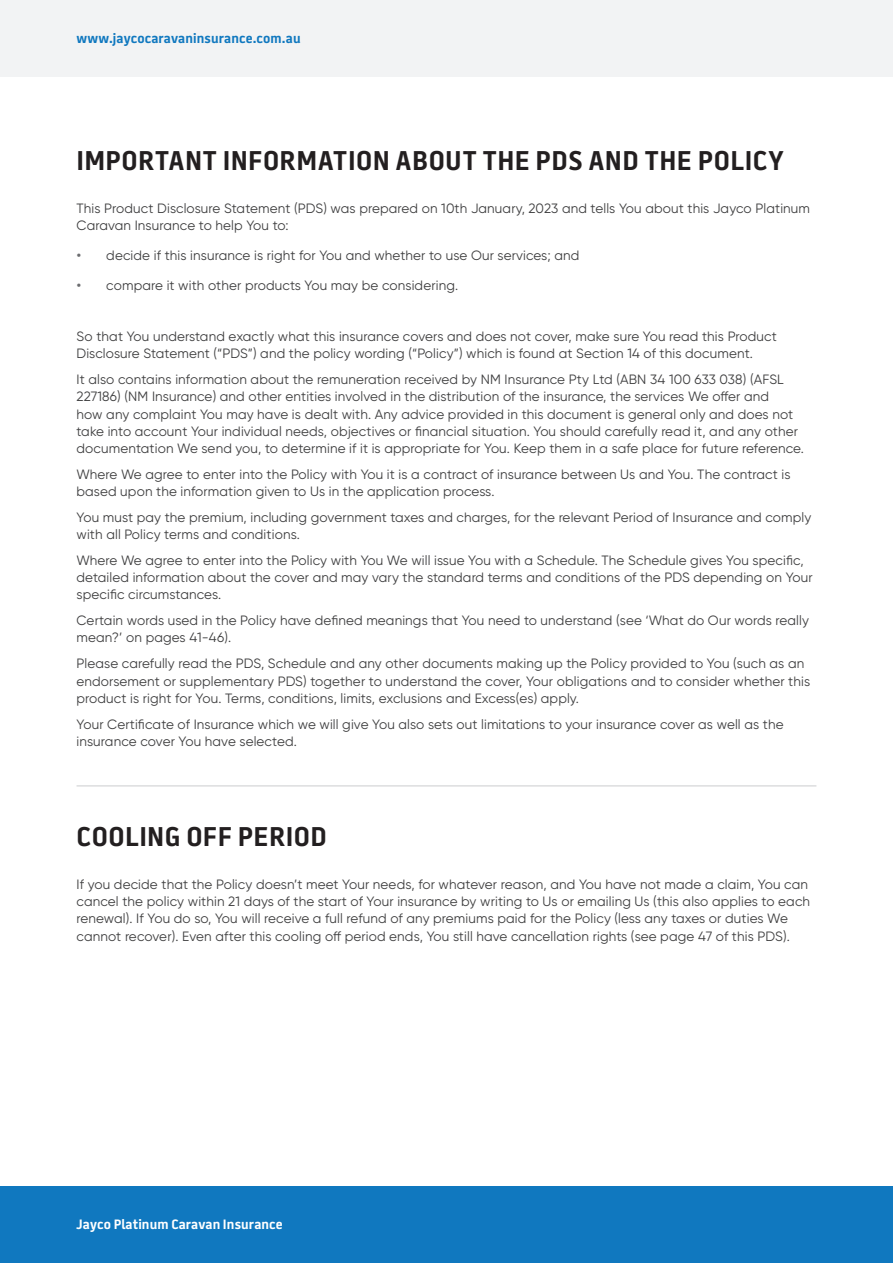
<style>
.page{position:relative;width:893px;height:1263px;background:#fff}
.page>*{position:absolute;margin:0;border:0;box-sizing:border-box;transform-origin:0 0}
.t1{font:700 27px "Battersea SANS";letter-spacing:.02em;color:#231f20}
.t2{font:13.5px/17.2px "Gilroy";letter-spacing:.01em;color:#3e3e3f}
.t3{font:700 13.5px "Battersea SANS";letter-spacing:.01em;color:#1078bf}
.t4{font:700 13.5px "Battersea SANS";letter-spacing:.01em;color:#fff}
.s1{font-size:16.5px;color:#6c6d70}
</style>
<div class="page">
<div style="left:0;top:0;width:893px;height:77px;background:#f2f3f4"></div>
<div style="left:0;top:1186px;width:893px;height:77px;background:#1078bf"></div>
<hr style="left:77px;top:785px;width:739px;height:2px;background:#dcdddf">
<p class="t3" style="left:77px;top:29px;width:226px">www.jaycocaravaninsurance.com.au</p>
<h1 class="t1" style="left:77px;top:142px;width:709px">IMPORTANT INFORMATION ABOUT THE PDS AND THE POLICY</h1>
<p class="t2" style="left:77px;top:199px;width:735px">This Product Disclosure Statement (PDS) was prepared on 10th January, 2023 and tells You about this Jayco Platinum<br>Caravan Insurance to help You to:</p>
<p class="t2" style="left:77px;top:246px;width:504px"><span class="s1">•</span> decide if this insurance is right for You and whether to use Our services; and</p>
<p class="t2" style="left:77px;top:276px;width:383px"><span class="s1">•</span> compare it with other products You may be considering.</p>
<p class="t2" style="left:77px;top:328px;width:702px">So that You understand exactly what this insurance covers and does not cover, make sure You read this Product<br>Disclosure Statement (“PDS”) and the policy wording (“Policy”) which is found at Section 14 of this document.</p>
<p class="t2" style="left:77px;top:371px;width:729px">It also contains information about the remuneration received by NM Insurance Pty Ltd (ABN 34 100 633 038) (AFSL 227186) (NM Insurance) and other entities involved in the distribution of the insurance, the services We offer and<br>how any complaint You may have is dealt with. Any advice provided in this document is general only and does not take into account Your individual needs, objectives or financial situation. You should carefully read it, and any other documentation We send you, to determine if it is appropriate for You. Keep them in a safe place for future reference.</p>
<p class="t2" style="left:77px;top:465px;width:716px">Where We agree to enter into the Policy with You it is a contract of insurance between Us and You. The contract is based upon the information given to Us in the application process.</p>
<p class="t2" style="left:77px;top:508px;width:736px">You must pay the premium, including government taxes and charges, for the relevant Period of Insurance and comply with all Policy terms and conditions.</p>
<p class="t2" style="left:77px;top:551px;width:738px">Where We agree to enter into the Policy with You We will issue You with a Schedule. The Schedule gives You specific, detailed information about the cover and may vary the standard terms and conditions of the PDS depending on Your specific circumstances.</p>
<p class="t2" style="left:77px;top:612px;width:734px">Certain words used in the Policy have defined meanings that You need to understand (see ‘What do Our words really mean?’ on pages 41-46).</p>
<p class="t2" style="left:77px;top:655px;width:735px">Please carefully read the PDS, Schedule and any other documents making up the Policy provided to You (such as an endorsement or supplementary PDS) together to understand the cover, Your obligations and to consider whether this product is right for You. Terms, conditions, limits, exclusions and Excess(es) apply.</p>
<p class="t2" style="left:77px;top:715px;width:709px">Your Certificate of Insurance which we will give You also sets out limitations to your insurance cover as well as the insurance cover You have selected.</p>
<h1 class="t1" style="left:77px;top:818px;width:252px">COOLING OFF PERIOD</h1>
<p class="t2" style="left:77px;top:875px;width:735px">If you decide that the Policy doesn’t meet Your needs, for whatever reason, and You have not made a claim, You can cancel the policy within 21 days of the start of Your insurance by writing to Us or emailing Us (this also applies to each renewal). If You do so, You will receive a full refund of any premiums paid for the Policy (less any taxes or duties We cannot recover). Even after this cooling off period ends, You still have cancellation rights (see page 47 of this PDS).</p>
<p class="t4" style="left:77px;top:1215px;width:208px">Jayco Platinum Caravan Insurance</p>
</div>
